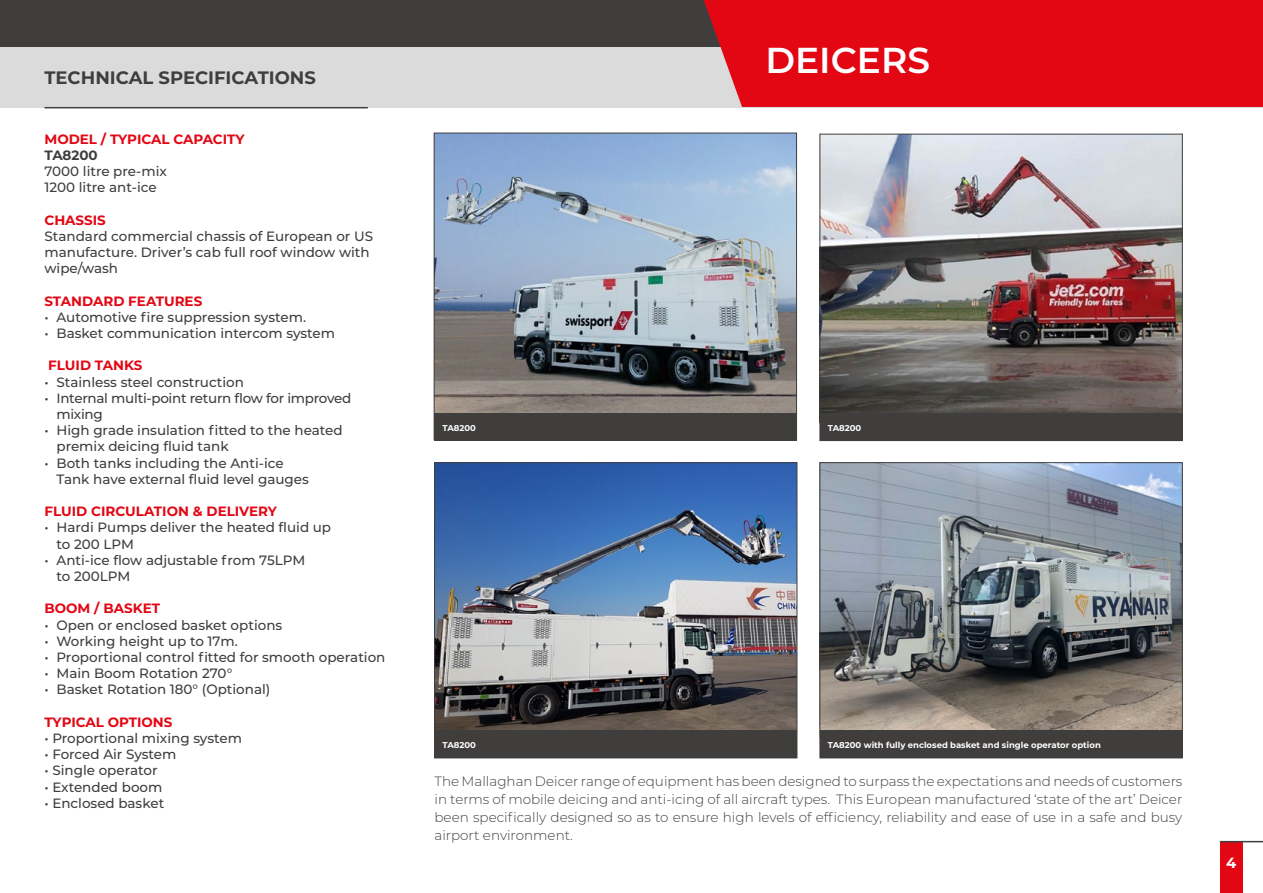
<style>
.page{position:relative;width:1263px;height:893px;background:#fff}
.page>*{position:absolute;margin:0;border:0;box-sizing:border-box;transform-origin:0 0}
.t1{font:600 36px "Montserrat";color:#fff}
.t2{font:700 18px "Montserrat";color:#403e3d}
.t3{font:700 14.7px "Montserrat";color:#fff}
.t4{font:500 13.5px/16.2px "Montserrat";color:#403e3d}
.t5{font:300 13.5px/18px "Montserrat";color:#403e3d;text-align:justify}
.t6{font:700 13.5px "Montserrat";color:#e30613}
.t7{font:500 13.5px/16.2px "Montserrat";letter-spacing:-.02em;color:#403e3d}
.t8{font:700 13.5px "Montserrat";color:#403e3d}
.t9{font:700 8.4px "Montserrat";color:#fff}
</style>
<div class="page">
<div style="left:1220px;top:842px;width:23px;height:51px;background:#e30613"></div>
<hr style="left:1220px;top:841px;width:43px;height:1px;background:#403e3d">
<div style="left:0;top:0;width:1263px;height:47px;background:#403e3d"></div>
<div style="left:0;top:47px;width:1263px;height:61px;background:#dcdbdb"></div>
<img style="left:436px;top:464px;width:359px;height:266px">
<img style="left:821px;top:464px;width:360px;height:266px">
<img style="left:436px;top:135px;width:359px;height:278px">
<img style="left:821px;top:136px;width:360px;height:277px">
<div style="left:434px;top:730px;width:363px;height:28px;background:#403e3d"></div>
<div style="left:434px;top:413px;width:363px;height:28px;background:#403e3d"></div>
<div style="left:820px;top:413px;width:362px;height:28px;background:#403e3d"></div>
<div style="left:820px;top:730px;width:362px;height:28px;background:#403e3d"></div>
<hr style="left:44px;top:107px;width:324px;height:1px;background:#403e3d">
<div style="left:704px;top:0;width:559px;height:107px;background:#e30613"></div>
<h2 class="t2" style="left:44px;top:65px;width:273px">TECHNICAL SPECIFICATIONS</h2>
<p class="t6" style="left:44px;top:129px;width:202px">MODEL / TYPICAL CAPACITY</p>
<p class="t8" style="left:44px;top:145px;width:55px">TA8200</p>
<p class="t4" style="left:44px;top:163px;width:124px">7000 litre pre-mix<br>1200 litre ant-ice</p>
<p class="t6" style="left:44px;top:210px;width:63px">CHASSIS</p>
<p class="t4" style="left:44px;top:227px;width:330px">Standard commercial chassis of European or US manufacture. Driver’s cab full roof window with wipe/wash</p>
<p class="t6" style="left:44px;top:291px;width:159px">STANDARD FEATURES</p>
<p class="t4" style="left:44px;top:308px;width:263px">• Automotive fire suppression system.</p>
<p class="t4" style="left:44px;top:325px;width:292px">• Basket communication intercom system</p>
<p class="t6" style="left:48px;top:356px;width:96px">FLUID TANKS</p>
<p class="t4" style="left:44px;top:373px;width:201px">• Stainless steel construction</p>
<p class="t7" style="left:56px;top:389px;width:296px;text-indent:-12px">• Internal multi-point return flow for improved mixing</p>
<p class="t4" style="left:56px;top:422px;width:288px;text-indent:-12px">• High grade insulation fitted to the heated premix deicing fluid tank</p>
<p class="t4" style="left:56px;top:454px;width:254px;text-indent:-12px">• Both tanks including the Anti-ice<br>Tank have external fluid level gauges</p>
<p class="t6" style="left:44px;top:502px;width:234px">FLUID CIRCULATION &amp; DELIVERY</p>
<p class="t4" style="left:56px;top:519px;width:276px;text-indent:-12px">• Hardi Pumps deliver the heated fluid up to 200 LPM</p>
<p class="t4" style="left:56px;top:551px;width:250px;text-indent:-12px">• Anti-ice flow adjustable from 75LPM to 200LPM</p>
<p class="t6" style="left:44px;top:599px;width:117px">BOOM / BASKET</p>
<p class="t4" style="left:44px;top:616px;width:239px">• Open or enclosed basket options</p>
<p class="t4" style="left:44px;top:632px;width:195px">• Working height up to 17m.</p>
<p class="t4" style="left:44px;top:649px;width:343px">• Proportional control fitted for smooth operation</p>
<p class="t4" style="left:44px;top:665px;width:189px">• Main Boom Rotation 270°</p>
<p class="t4" style="left:44px;top:681px;width:228px">• Basket Rotation 180° (Optional)</p>
<p class="t6" style="left:44px;top:712px;width:129px">TYPICAL OPTIONS</p>
<p class="t4" style="left:44px;top:730px;width:199px">• Proportional mixing system</p>
<p class="t4" style="left:44px;top:746px;width:134px">• Forced Air System</p>
<p class="t4" style="left:44px;top:762px;width:115px">• Single operator</p>
<p class="t4" style="left:44px;top:778px;width:119px">• Extended boom</p>
<p class="t4" style="left:44px;top:794px;width:121px">• Enclosed basket</p>
<h1 class="t1" style="left:765px;top:34px;width:166px">DEICERS</h1>
<p class="t9" style="left:442px;top:422px;width:35px">TA8200</p>
<p class="t9" style="left:828px;top:422px;width:35px">TA8200</p>
<p class="t9" style="left:828px;top:739px;width:274px">TA8200 with fully enclosed basket and single operator option</p>
<p class="t5" style="left:434px;top:772px;width:749px">The Mallaghan Deicer range of equipment has been designed to surpass the expectations and needs of customers in terms of mobile deicing and anti-icing of all aircraft types. This European manufactured ‘state of the art’ Deicer been specifically designed so as to ensure high levels of efficiency, reliability and ease of use in a safe and busy airport environment.</p>
<p class="t9" style="left:442px;top:739px;width:35px">TA8200</p>
<p class="t3" style="left:1226px;top:852px;width:12px">4</p>
</div>
